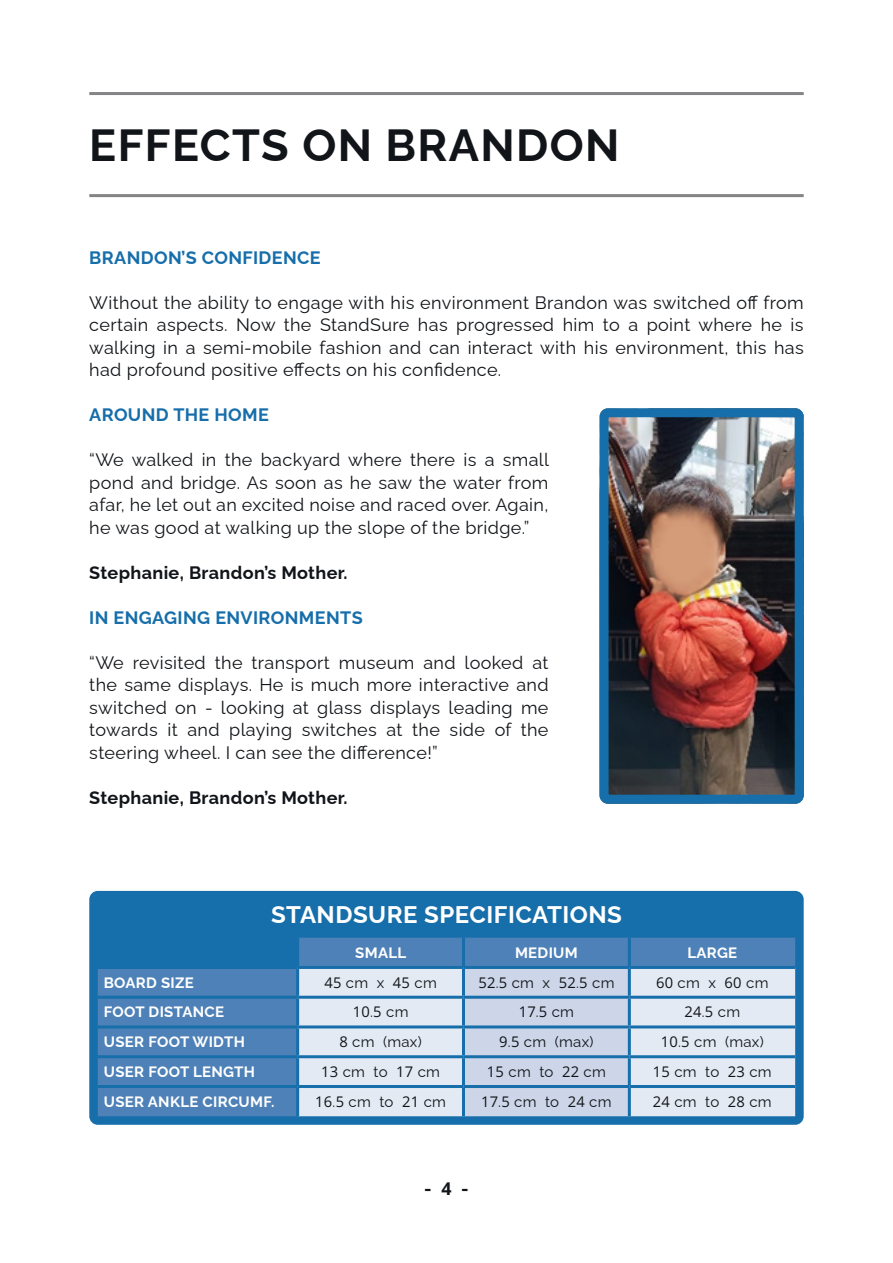
<style>
.page{position:relative;width:893px;height:1263px;background:#fff}
.page>*{position:absolute;margin:0;border:0;box-sizing:border-box;transform-origin:0 0}
.t1{font:45px "Raleway Bold RMS";letter-spacing:.03em;color:#111418}
.t2{font:24px "Raleway Bold RMS";letter-spacing:.02em;color:#fff}
.t3{font:18px/22.5px "Raleway Regular RMS";letter-spacing:.02em;color:#111418;text-align:justify}
.t4{font:18px "Raleway Bold RMS";letter-spacing:.02em;color:#111418}
.t5{font:18px "Raleway Bold RMS";letter-spacing:.02em;color:#166eaa}
.t6{font:15px "Raleway Regular RMS";letter-spacing:.02em;color:#111418}
.t7{font:15px "Raleway Bold RMS";letter-spacing:.02em;color:#fff}
</style>
<div class="page">
<hr style="left:89px;top:194px;width:715px;height:3px;background:#848385">
<hr style="left:89px;top:92px;width:715px;height:3px;background:#848385">
<img style="left:610px;top:418px;width:184px;height:376px">
<div style="left:600px;top:408px;width:204px;height:396px;border:9px solid #166eaa;border-radius:4px"></div>
<img style="left:641px;top:502px;width:85px;height:102px;border-radius:50%">
<div style="left:89px;top:891px;width:715px;height:234px;background:#166eaa;border-radius:9px"></div>
<svg style="left:98px;top:938px;width:697px;height:178px;background:#467eb5"></svg>
<div style="left:299px;top:969px;width:496px;height:147px;background:#e4eaf3"></div>
<div style="left:465px;top:969px;width:163px;height:147px;background:#ccd6e8"></div>
<hr style="left:296px;top:938px;width:3px;height:28px;background:#166eaa">
<hr style="left:462px;top:938px;width:3px;height:28px;background:#166eaa">
<hr style="left:628px;top:938px;width:3px;height:28px;background:#166eaa">
<hr style="left:98px;top:966px;width:200px;height:3px;background:#166eaa">
<hr style="left:298px;top:966px;width:165px;height:3px;background:#166eaa">
<hr style="left:296px;top:969px;width:3px;height:27px;background:#166eaa">
<hr style="left:463px;top:966px;width:166px;height:3px;background:#166eaa">
<hr style="left:462px;top:969px;width:3px;height:27px;background:#166eaa">
<hr style="left:629px;top:966px;width:166px;height:3px;background:#166eaa">
<hr style="left:628px;top:969px;width:3px;height:27px;background:#166eaa">
<hr style="left:98px;top:996px;width:200px;height:3px;background:#166eaa">
<hr style="left:298px;top:996px;width:165px;height:3px;background:#166eaa">
<hr style="left:296px;top:999px;width:3px;height:26px;background:#166eaa">
<hr style="left:463px;top:996px;width:166px;height:3px;background:#166eaa">
<hr style="left:462px;top:999px;width:3px;height:26px;background:#166eaa">
<hr style="left:629px;top:996px;width:166px;height:3px;background:#166eaa">
<hr style="left:628px;top:999px;width:3px;height:26px;background:#166eaa">
<hr style="left:98px;top:1025px;width:200px;height:3px;background:#166eaa">
<hr style="left:298px;top:1025px;width:165px;height:3px;background:#166eaa">
<hr style="left:296px;top:1028px;width:3px;height:27px;background:#166eaa">
<hr style="left:463px;top:1025px;width:166px;height:3px;background:#166eaa">
<hr style="left:462px;top:1028px;width:3px;height:27px;background:#166eaa">
<hr style="left:629px;top:1025px;width:166px;height:3px;background:#166eaa">
<hr style="left:628px;top:1028px;width:3px;height:27px;background:#166eaa">
<hr style="left:98px;top:1055px;width:200px;height:3px;background:#166eaa">
<hr style="left:298px;top:1055px;width:165px;height:3px;background:#166eaa">
<hr style="left:296px;top:1058px;width:3px;height:27px;background:#166eaa">
<hr style="left:463px;top:1055px;width:166px;height:3px;background:#166eaa">
<hr style="left:462px;top:1058px;width:3px;height:27px;background:#166eaa">
<hr style="left:629px;top:1055px;width:166px;height:3px;background:#166eaa">
<hr style="left:628px;top:1058px;width:3px;height:27px;background:#166eaa">
<hr style="left:98px;top:1085px;width:200px;height:3px;background:#166eaa">
<hr style="left:298px;top:1085px;width:165px;height:3px;background:#166eaa">
<hr style="left:296px;top:1088px;width:3px;height:28px;background:#166eaa">
<hr style="left:463px;top:1085px;width:166px;height:3px;background:#166eaa">
<hr style="left:462px;top:1088px;width:3px;height:28px;background:#166eaa">
<hr style="left:629px;top:1085px;width:166px;height:3px;background:#166eaa">
<hr style="left:628px;top:1088px;width:3px;height:28px;background:#166eaa">
<p class="t1" style="left:89px;top:111px;width:532px">EFFECTS ON BRANDON</p>
<p class="t5" style="left:89px;top:243px;width:233px">BRANDON’S CONFIDENCE</p>
<p class="t3" style="left:89px;top:289px;width:716px">Without the ability to engage with his environment Brandon was switched off from certain aspects. Now the StandSure has progressed him to a point where he is walking in a semi-mobile fashion and can interact with his environment, this has had profound positive effects on his confidence.</p>
<p class="t5" style="left:89px;top:401px;width:181px">AROUND THE HOME</p>
<p class="t3" style="left:89px;top:447px;width:461px">“We walked in the backyard where there is a small pond and bridge. As soon as he saw the water from afar, he let out an excited noise and raced over. Again, he was good at walking up the slope of the bridge.”</p>
<p class="t4" style="left:89px;top:558px;width:260px">Stephanie, Brandon’s Mother.</p>
<p class="t5" style="left:89px;top:603px;width:275px">IN ENGAGING ENVIRONMENTS</p>
<p class="t3" style="left:89px;top:649px;width:461px">“We revisited the transport museum and looked at the same displays. He is much more interactive and switched on - looking at glass displays leading me towards it and playing switches at the side of the steering wheel. I can see the difference!”</p>
<p class="t4" style="left:89px;top:783px;width:260px">Stephanie, Brandon’s Mother.</p>
<p class="t2" style="left:271px;top:896px;width:352px">STANDSURE SPECIFICATIONS</p>
<p class="t7" style="left:355px;top:941px;width:52px">SMALL</p>
<p class="t7" style="left:515px;top:941px;width:64px">MEDIUM</p>
<p class="t7" style="left:687px;top:941px;width:51px">LARGE</p>
<p class="t7" style="left:104px;top:971px;width:92px">BOARD SIZE</p>
<p class="t6" style="left:324px;top:970px;width:114px">45 cm x 45 cm</p>
<p class="t6" style="left:478px;top:970px;width:138px">52.5 cm x 52.5 cm</p>
<p class="t6" style="left:656px;top:970px;width:114px">60 cm x 60 cm</p>
<p class="t7" style="left:104px;top:1000px;width:122px">FOOT DISTANCE</p>
<p class="t6" style="left:353px;top:1000px;width:57px">10.5 cm</p>
<p class="t6" style="left:519px;top:1000px;width:57px">17.5 cm</p>
<p class="t6" style="left:684px;top:1000px;width:57px">24.5 cm</p>
<p class="t7" style="left:104px;top:1030px;width:143px">USER FOOT WIDTH</p>
<p class="t6" style="left:339px;top:1030px;width:84px">8 cm (max)</p>
<p class="t6" style="left:499px;top:1030px;width:96px">9.5 cm (max)</p>
<p class="t6" style="left:661px;top:1030px;width:105px">10.5 cm (max)</p>
<p class="t7" style="left:104px;top:1060px;width:153px">USER FOOT LENGTH</p>
<p class="t6" style="left:321px;top:1060px;width:120px">13 cm to 17 cm</p>
<p class="t6" style="left:487px;top:1060px;width:120px">15 cm to 22 cm</p>
<p class="t6" style="left:653px;top:1060px;width:120px">15 cm to 23 cm</p>
<p class="t7" style="left:104px;top:1090px;width:172px">USER ANKLE CIRCUMF.</p>
<p class="t6" style="left:315px;top:1089px;width:132px">16.5 cm to 21 cm</p>
<p class="t6" style="left:481px;top:1089px;width:132px">17.5 cm to 24 cm</p>
<p class="t6" style="left:653px;top:1089px;width:120px">24 cm to 28 cm</p>
<p class="t4" style="left:424px;top:1174px;width:46px">- 4 -</p>
</div>
